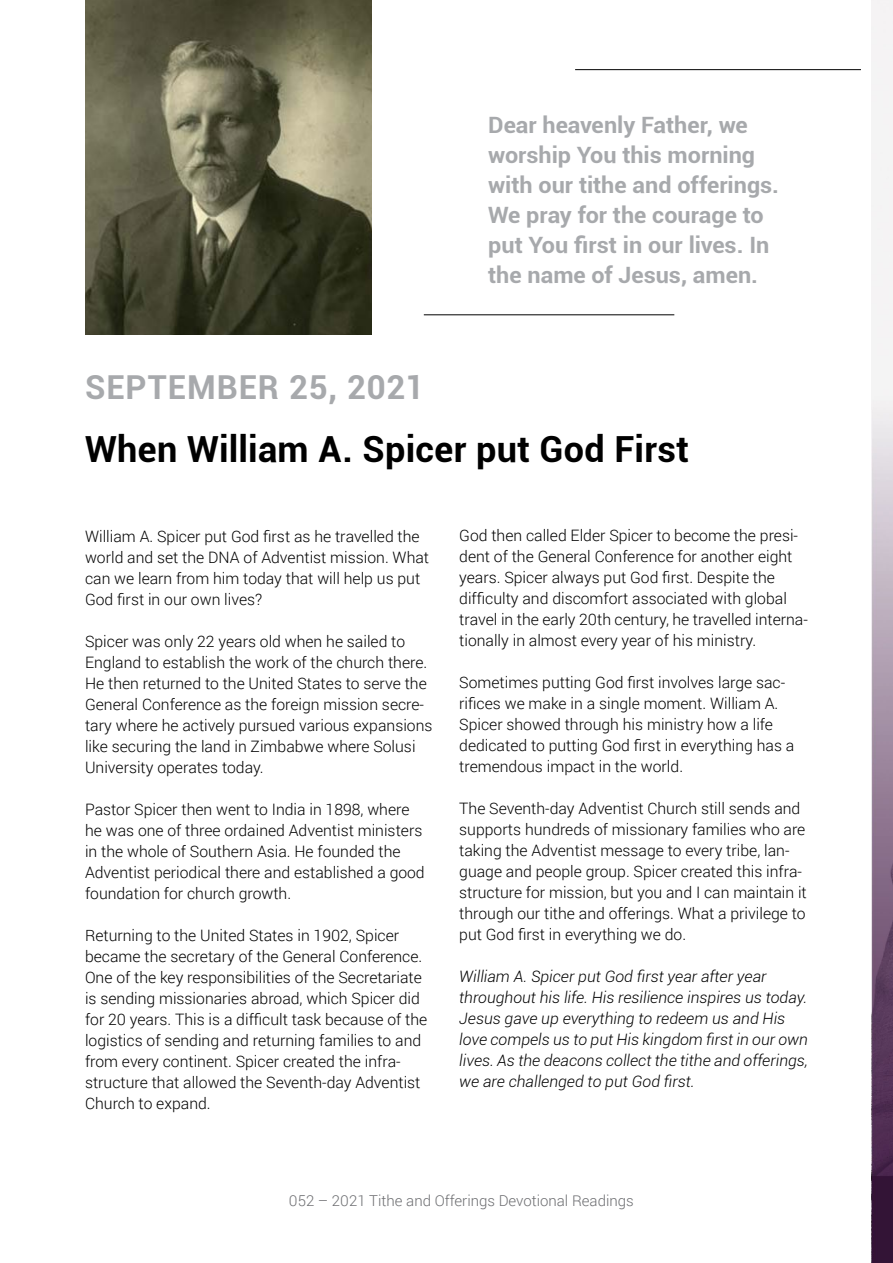
<style>
.page{position:relative;width:893px;height:1263px;background:#fff}
.page>*{position:absolute;margin:0;border:0;box-sizing:border-box;transform-origin:0 0}
.t1{font:700 36px "Roboto";letter-spacing:.01em;color:#000}
.t2{font:700 33px "Roboto";letter-spacing:.025em;color:#a7a9ac}
.t3{font:700 22.5px/30px "Roboto";color:#a7a9ac;scale:1.04 1}
.t4{font:300 15.75px/21px "Roboto";color:#000}
.t5{font:italic 300 15.75px/21px "Roboto";color:#000}
.t6{font:300 15px "Roboto";color:#6d6e71}
</style>
<div class="page">
<img style="left:86px;top:0;width:286px;height:335px">
<hr style="left:424px;top:315px;width:250px;height:1px;background:#000">
<hr style="left:575px;top:69px;width:286px;height:1px;background:#000">
<img style="left:872px;top:0;width:21px;height:1263px">
<h3 class="t3" style="left:488px;top:109px;width:281px">Dear heavenly Father, we worship You this morning with our tithe and offerings.<br>We pray for the courage to put You first in our lives. In the name of Jesus, amen.</h3>
<h2 class="t2" style="left:85px;top:364px;width:341px">SEPTEMBER 25, 2021</h2>
<h1 class="t1" style="left:85px;top:424px;width:605px">When William A. Spicer put God First</h1>
<p class="t4" style="left:85px;top:525px;width:346px">William A. Spicer put God first as he travelled the world and set the DNA of Adventist mission. What can we learn from him today that will help us put God first in our own lives?</p>
<p class="t4" style="left:85px;top:630px;width:349px">Spicer was only 22 years old when he sailed to England to establish the work of the church there.<br>He then returned to the United States to serve the General Conference as the foreign mission secre&shy;tary where he actively pursued various expansions like securing the land in Zimbabwe where Solusi University operates today.</p>
<p class="t4" style="left:85px;top:798px;width:341px">Pastor Spicer then went to India in 1898, where he was one of three ordained Adventist ministers in the whole of Southern Asia. He founded the Adventist periodical there and established a good foundation for church growth.</p>
<p class="t4" style="left:85px;top:924px;width:344px">Returning to the United States in 1902, Spicer became the secretary of the General Conference.<br>One of the key responsibilities of the Secretariate is sending missionaries abroad, which Spicer did for 20 years. This is a difficult task because of the logistics of sending and returning families to and from every continent. Spicer created the infra&shy;structure that allowed the Seventh-day Adventist Church to expand.</p>
<p class="t4" style="left:459px;top:525px;width:350px">God then called Elder Spicer to become the presi&shy;dent of the General Conference for another eight years. Spicer always put God first. Despite the difficulty and discomfort associated with global travel in the early 20th century, he travelled interna&shy;tionally in almost every year of his ministry.</p>
<p class="t4" style="left:459px;top:672px;width:337px">Sometimes putting God first involves large sac&shy;rifices we make in a single moment. William A.<br>Spicer showed through his ministry how a life dedicated to putting God first in everything has a tremendous impact in the world.</p>
<p class="t4" style="left:459px;top:798px;width:349px">The Seventh-day Adventist Church still sends and supports hundreds of missionary families who are taking the Adventist message to every tribe, lan&shy;guage and people group. Spicer created this infra&shy;structure for mission, but you and I can maintain it through our tithe and offerings. What a privilege to put God first in everything we do.</p>
<p class="t5" style="left:459px;top:966px;width:350px">William A. Spicer put God first year after year throughout his life. His resilience inspires us today.<br>Jesus gave up everything to redeem us and His love compels us to put His kingdom first in our own lives. As the deacons collect the tithe and offerings, we are challenged to put God first.</p>
<p class="t6" style="left:289px;top:1190px;width:346px">052 – 2021 Tithe and Offerings Devotional Readings</p>
</div>
